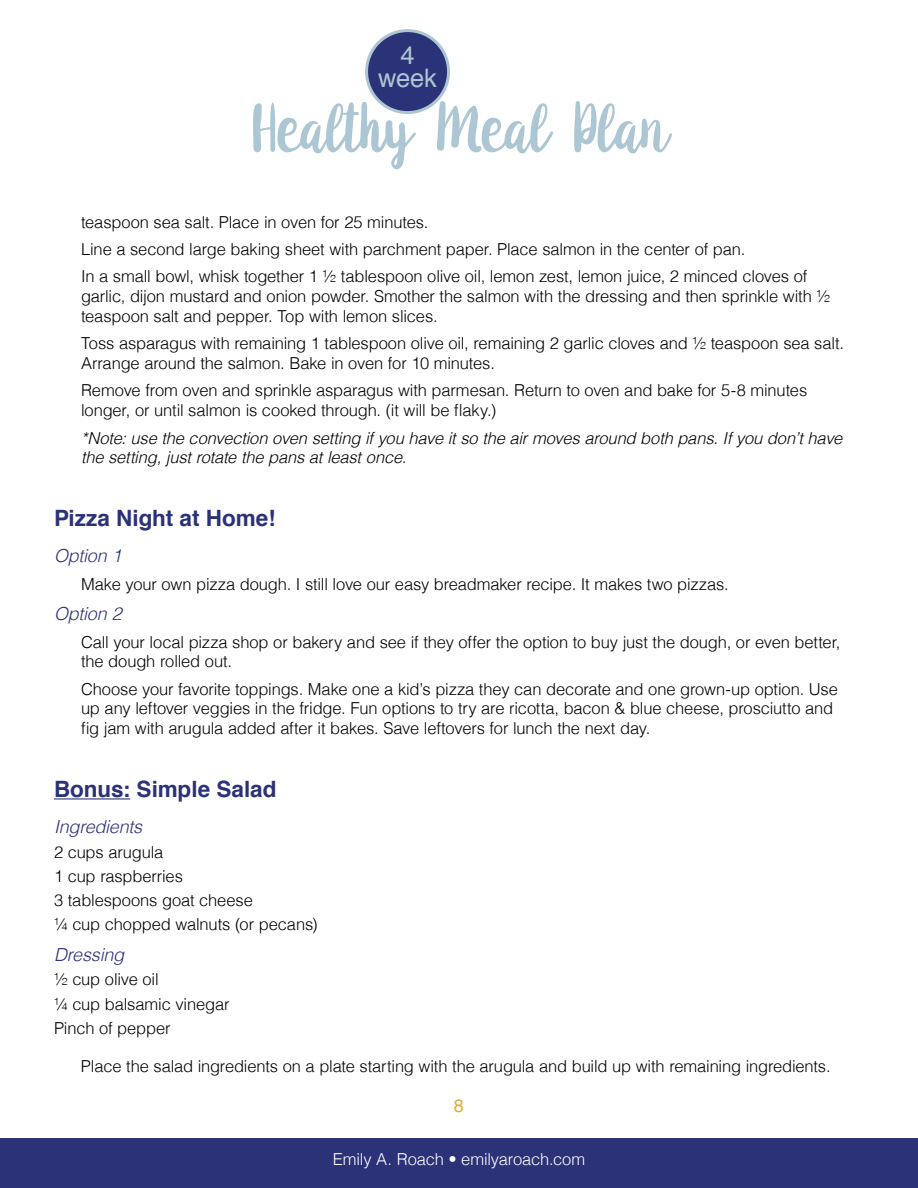
<style>
.page{position:relative;width:918px;height:1188px;background:#fff}
.page>*{position:absolute;margin:0;border:0;box-sizing:border-box;transform-origin:0 0}
.t1{font:105px "Anemone";letter-spacing:.005em;color:#acc6d3}
.t2{font:25.5px/22.5px "Helvetica";color:#acc6d3;text-align:center}
.t3{font:700 22.5px "Helvetica";color:#2b3277}
.t4{font:italic 300 18px "Helvetica";letter-spacing:-.01em;color:#2b3277}
.t5{font:18px "Helvetica";color:#e3ac3f}
.t6{font:300 16.5px/19.8px "Helvetica";letter-spacing:-.01em;color:#000}
.t7{font:italic 300 16.5px/19.8px "Helvetica";letter-spacing:-.01em;color:#000}
.t8{font:300 16.5px "Helvetica";letter-spacing:-.01em;color:#fff}
</style>
<div class="page">
<div style="left:367px;top:31px;width:82px;height:82px;background:#2b3277;border-radius:50%"></div>
<div style="left:365px;top:29px;width:85px;height:85px;border:3px solid #acc6d3;border-radius:50%"></div>
<div style="left:0;top:1138px;width:918px;height:50px;background:#2b3277"></div>
<hr style="left:54px;top:798px;width:76px;height:2px;background:#2b3277">
<h2 class="t2" style="left:378px;top:45px;width:60px">4 week</h2>
<h1 class="t1" style="left:251px;top:68px;width:418px">Healthy Meal Plan</h1>
<p class="t6" style="left:81px;top:207px;width:728px;line-height:27.3px">teaspoon sea salt. Place in oven for 25 minutes.<br>Line a second large baking sheet with parchment paper. Place salmon in the center of pan.<br>In a small bowl, whisk together 1 ½ tablespoon olive oil, lemon zest, lemon juice, 2 minced cloves of</p>
<p class="t6" style="left:81px;top:285px;width:751px">garlic, dijon mustard and onion powder. Smother the salmon with the dressing and then sprinkle with ½ teaspoon salt and pepper. Top with lemon slices.</p>
<p class="t6" style="left:81px;top:332px;width:765px">Toss asparagus with remaining 1 tablespoon olive oil, remaining 2 garlic cloves and ½ teaspoon sea salt.<br>Arrange around the salmon. Bake in oven for 10 minutes.</p>
<p class="t6" style="left:81px;top:380px;width:728px">Remove from oven and sprinkle asparagus with parmesan. Return to oven and bake for 5-8 minutes longer, or until salmon is cooked through. (it will be flaky.)</p>
<p class="t7" style="left:81px;top:427px;width:763px">*Note: use the convection oven setting if you have it so the air moves around both pans. If you don’t have the setting, just rotate the pans at least once.</p>
<h3 class="t3" style="left:54px;top:500px;width:223px">Pizza Night at Home!</h3>
<p class="t4" style="left:54px;top:541px;width:69px">Option 1</p>
<p class="t6" style="left:81px;top:573px;width:649px">Make your own pizza dough. I still love our easy breadmaker recipe. It makes two pizzas.</p>
<p class="t4" style="left:54px;top:599px;width:69px">Option 2</p>
<p class="t6" style="left:81px;top:631px;width:761px">Call your local pizza shop or bakery and see if they offer the option to buy just the dough, or even better, the dough rolled out.</p>
<p class="t6" style="left:81px;top:678px;width:758px">Choose your favorite toppings. Make one a kid’s pizza they can decorate and one grown-up option. Use up any leftover veggies in the fridge. Fun options to try are ricotta, bacon &amp; blue cheese, prosciutto and fig jam with arugula added after it bakes. Save leftovers for lunch the next day.</p>
<h3 class="t3" style="left:54px;top:771px;width:224px">Bonus: Simple Salad</h3>
<p class="t4" style="left:54px;top:812px;width:90px">Ingredients</p>
<p class="t6" style="left:54px;top:838px;width:265px;line-height:24.3px">2 cups arugula<br>1 cup raspberries<br>3 tablespoons goat cheese<br>¼ cup chopped walnuts (or pecans)</p>
<p class="t4" style="left:54px;top:939px;width:72px">Dressing</p>
<p class="t6" style="left:54px;top:966px;width:177px;line-height:24.3px">½ cup olive oil<br>¼ cup balsamic vinegar<br>Pinch of pepper</p>
<p class="t6" style="left:81px;top:1055px;width:751px">Place the salad ingredients on a plate starting with the arugula and build up with remaining ingredients.</p>
<p class="t5" style="left:454px;top:1092px;width:12px">8</p>
<p class="t8" style="left:333px;top:1145px;width:254px">Emily A. Roach • emilyaroach.com</p>
</div>
